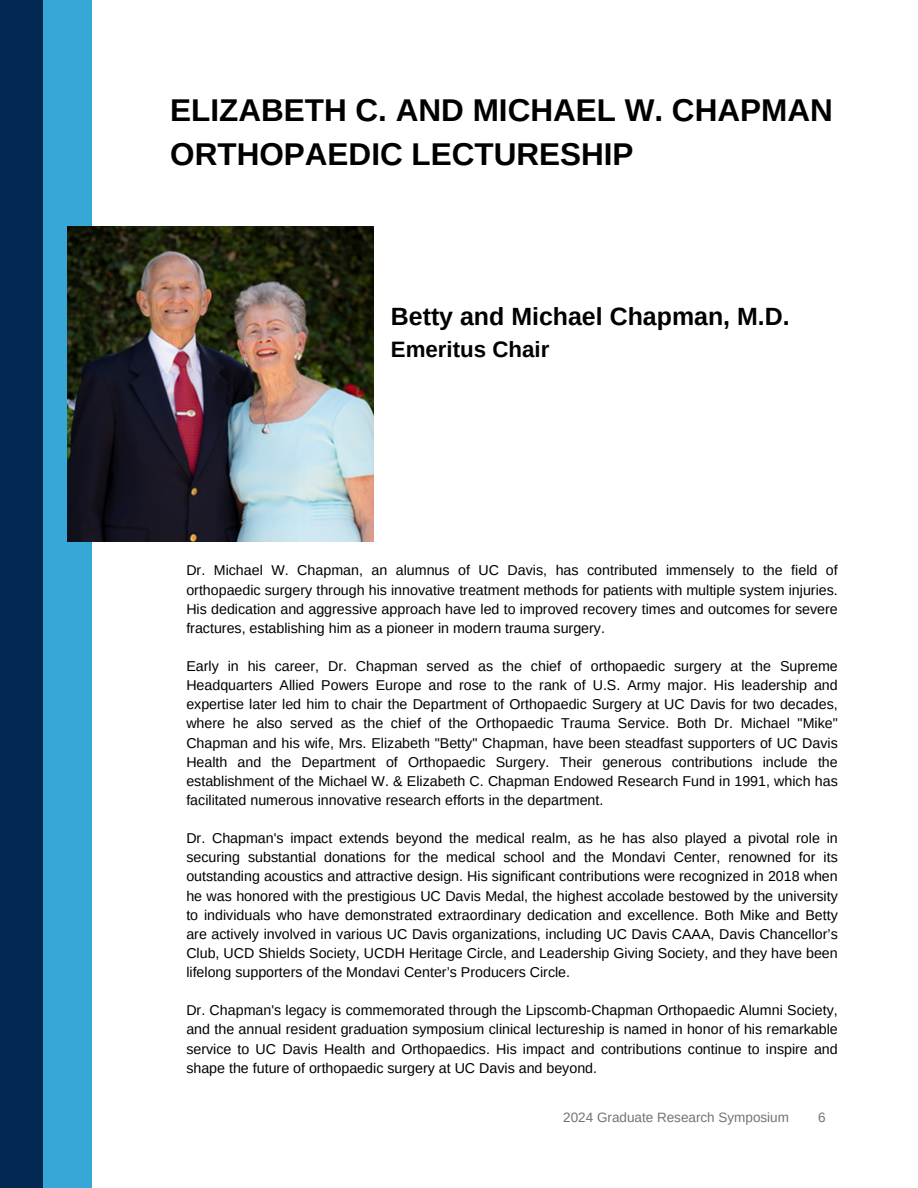
<style>
.page{position:relative;width:918px;height:1188px;background:#fff}
.page>*{position:absolute;margin:0;border:0;box-sizing:border-box;transform-origin:0 0}
.t1{font:700 31.5px/43.8px "Arimo";color:#000}
.t2{font:700 24.9px "Arimo";color:#000}
.t3{font:700 22.35px "Arimo";color:#000}
.t4{font:14.25px/19.2px "Arimo";color:#000;text-align:justify}
.t5{font:13.5px "Arimo";color:#737373}
</style>
<div class="page">
<div style="left:0;top:0;width:89px;height:1188px;background:#032851"></div>
<div style="left:43px;top:0;width:49px;height:1188px;background:#36a8d8"></div>
<img style="left:67px;top:227px;width:306px;height:315px">
<p class="t1" style="left:170px;top:88px;width:664px">ELIZABETH C. AND MICHAEL W. CHAPMAN<br>ORTHOPAEDIC LECTURESHIP</p>
<p class="t2" style="left:391px;top:302px;width:400px">Betty and Michael Chapman, M.D.</p>
<p class="t3" style="left:391px;top:337px;width:160px">Emeritus Chair</p>
<h1 class="t4" style="left:186px;top:561px;width:653px">Dr. Michael W. Chapman, an alumnus of UC Davis, has contributed immensely to the field of orthopaedic surgery through his innovative treatment methods for patients with multiple system injuries.<br>His dedication and aggressive approach have led to improved recovery times and outcomes for severe fractures, establishing him as a pioneer in modern trauma surgery.</h1>
<p class="t4" style="left:186px;top:656px;width:653px">Early in his career, Dr. Chapman served as the chief of orthopaedic surgery at the Supreme Headquarters Allied Powers Europe and rose to the rank of U.S. Army major. His leadership and expertise later led him to chair the Department of Orthopaedic Surgery at UC Davis for two decades, where he also served as the chief of the Orthopaedic Trauma Service. Both Dr. Michael "Mike" Chapman and his wife, Mrs. Elizabeth "Betty" Chapman, have been steadfast supporters of UC Davis Health and the Department of Orthopaedic Surgery. Their generous contributions include the establishment of the Michael W. &amp; Elizabeth C. Chapman Endowed Research Fund in 1991, which has facilitated numerous innovative research efforts in the department.</p>
<h2 class="t4" style="left:186px;top:829px;width:653px">Dr. Chapman's impact extends beyond the medical realm, as he has also played a pivotal role in securing substantial donations for the medical school and the Mondavi Center, renowned for its outstanding acoustics and attractive design. His significant contributions were recognized in 2018 when he was honored with the prestigious UC Davis Medal, the highest accolade bestowed by the university to individuals who have demonstrated extraordinary dedication and excellence. Both Mike and Betty are actively involved in various UC Davis organizations, including UC Davis CAAA, Davis Chancellor’s Club, UCD Shields Society, UCDH Heritage Circle, and Leadership Giving Society, and they have been lifelong supporters of the Mondavi Center’s Producers Circle.</h2>
<p class="t4" style="left:186px;top:1001px;width:653px">Dr. Chapman's legacy is commemorated through the Lipscomb-Chapman Orthopaedic Alumni Society, and the annual resident graduation symposium clinical lectureship is named in honor of his remarkable service to UC Davis Health and Orthopaedics. His impact and contributions continue to inspire and shape the future of orthopaedic surgery at UC Davis and beyond.</p>
<p class="t5" style="left:563px;top:1109px;width:227px">2024 Graduate Research Symposium</p>
<p class="t5" style="left:818px;top:1109px;width:9px">6</p>
</div>
